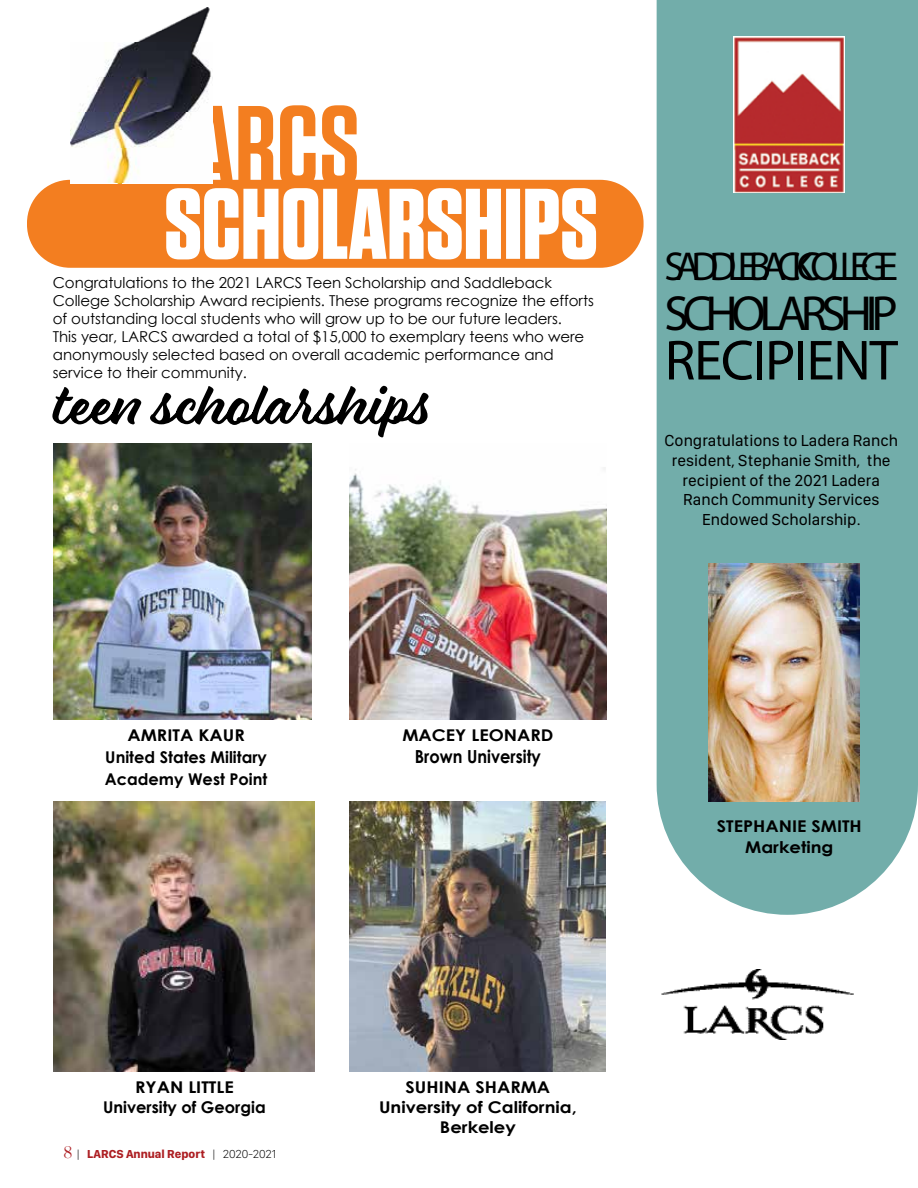
<style>
.page{position:relative;width:918px;height:1188px;background:#fff}
.page>*{position:absolute;margin:0;border:0;box-sizing:border-box;transform-origin:0 0}
.t1{font:57px "Myriad Pro";letter-spacing:-.02em;color:#000}
.t2{font:49.5px "Myriad Pro";letter-spacing:-.125em;color:#000}
.t3{font:40.5px "Myriad Pro";letter-spacing:-.22em;color:#000}
.t4{font:700 18px "Century Gothic";color:#000;scale:.9 1}
.t5{font:16.5px/19.8px "SF Compact Display";color:#000;text-align:center}
.t6{font:700 16.2px/20px "Century Gothic";color:#000;text-align:center;scale:1.11 1}
.t7{font:15px/18px "Century Gothic";letter-spacing:-.005em;color:#000}
.t8{font:700 12px "SF Compact Display";color:#ad1f23}
.s1{font-family:"Benton Mod Disp";font-weight:400;font-size:18px;color:#ae2025}
.s2{font-weight:100;color:#000}
</style>
<div class="page">
<div style="left:657px;top:0;width:261px;height:915px;background:#72adaa"></div>
<img style="left:54px;top:801px;width:261px;height:271px">
<img style="left:54px;top:443px;width:258px;height:276px">
<img style="left:349px;top:467px;width:257px;height:252px">
<img style="left:349px;top:801px;width:256px;height:271px">
<img style="left:734px;top:37px;width:111px;height:155px">
<img style="left:709px;top:564px;width:150px;height:237px">
<div style="left:27px;top:180px;width:617px;height:88px;background:#f37e20;border-radius:43px"></div>
<svg style="left:166px;top:105px;width:430px;height:154px"></svg>
<img style="left:70px;top:7px;width:142px;height:176px">
<svg style="left:52px;top:386px;width:377px;height:51px"></svg>
<img style="left:661px;top:969px;width:193px;height:70px">
<p class="t7" style="left:53px;top:273px;width:542px">Congratulations to the 2021 LARCS Teen Scholarship and Saddleback College Scholarship Award recipients. These programs recognize the efforts of outstanding local students who will grow up to be our future leaders.<br>This year, LARCS awarded a total of $15,000 to exemplary teens who were anonymously selected based on overall academic performance and service to their community.</p>
<h3 class="t3" style="left:665px;top:242px;width:235px">SADDLEBACKCOLLEGE</h3>
<h2 class="t2" style="left:665px;top:283px;width:235px">SCHOLARSHIP</h2>
<h1 class="t1" style="left:665px;top:325px;width:235px">RECIPIENT</h1>
<p class="t5" style="left:665px;top:430px;width:235px">Congratulations to Ladera Ranch resident, Stephanie Smith, the recipient of the 2021 Ladera<br>Ranch Community Services<br>Endowed Scholarship.</p>
<p class="t6" style="left:105px;top:724px;width:148px;line-height:21.6px">AMRITA KAUR<br>United States Military<br>Academy West Point</p>
<p class="t6" style="left:402px;top:725px;width:138px">MACEY LEONARD</p>
<p class="t4" style="left:415px;top:743px;width:142px">Brown University</p>
<p class="t6" style="left:717px;top:814px;width:132px;line-height:21.6px">STEPHANIE SMITH<br>Marketing</p>
<p class="t6" style="left:103px;top:1077px;width:148px">RYAN LITTLE<br>University of Georgia</p>
<p class="t8" style="left:64px;top:1143px;width:214px"><span class="s1">8</span> <span class="s2">|</span> LARCS Annual Report <span class="s2">| 2020-2021</span></p>
<p class="t6" style="left:379px;top:1077px;width:180px">SUHINA SHARMA<br>University of California,<br>Berkeley</p>
</div>
